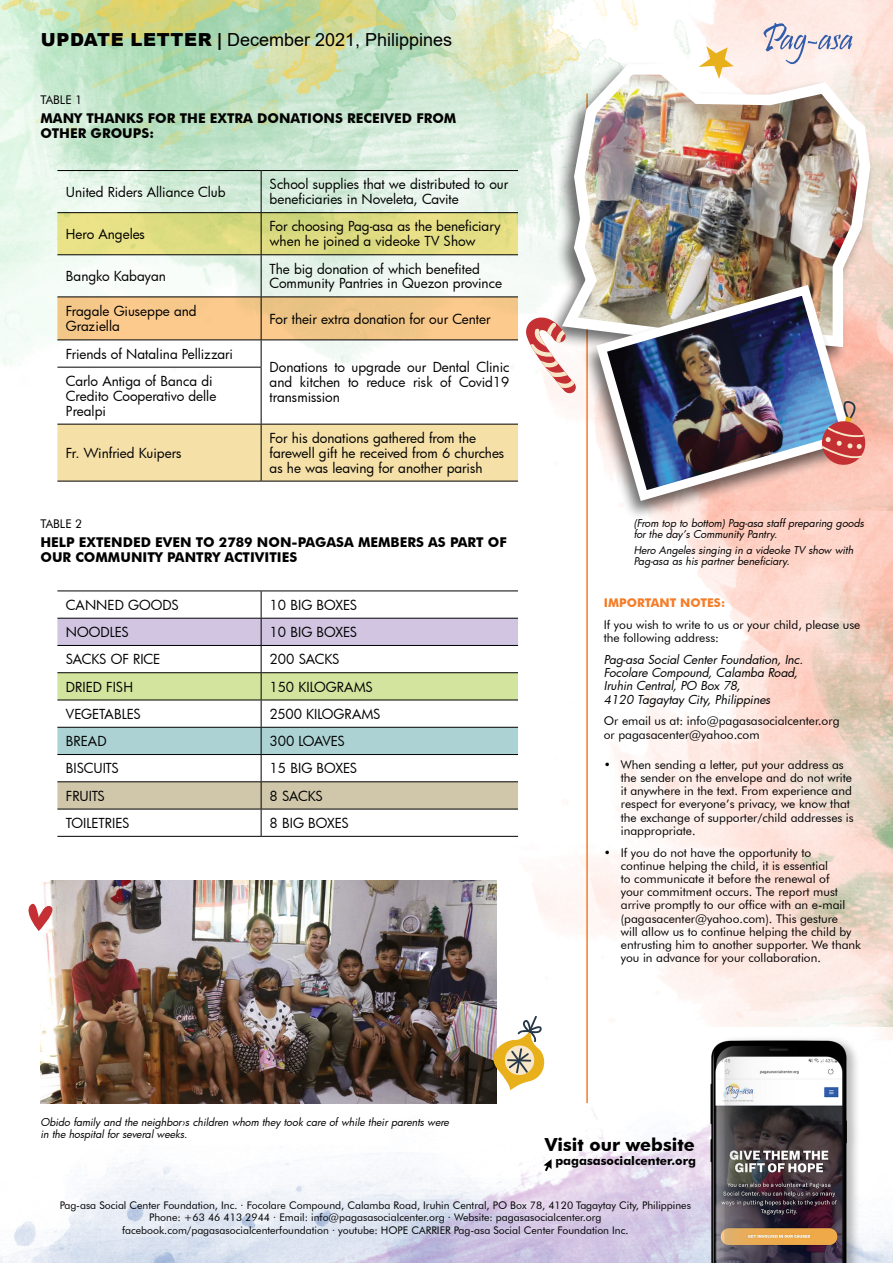
<style>
.page{position:relative;width:893px;height:1263px;background:#fff}
.page>*{position:absolute;margin:0;border:0;box-sizing:border-box;transform-origin:0 0}
.t1{font:18px "Arial";color:#000}
.t2{font:700 18px "Futura BT";color:#000}
.t3{font:13.5px/14.9px "Futura";color:#000}
.t4{font:700 13.5px/14.9px "Futura BT";color:#000}
.t5{font:13.5px "Futura";letter-spacing:-.04em;color:#000}
.t6{font:13.5px "Futura";letter-spacing:-.02em;color:#000}
.t7{font:12px/13.2px "Futura BT";color:#000}
.t8{font:italic 12px/13.2px "Futura";color:#000}
.t9{font:700 12px "Futura BT";color:#000}
.t10{font:700 12px "Futura BT";color:#f57c27}
.t11{font:10.5px/12.6px "Futura BT";color:#000;text-align:center}
.t12{font:italic 10.5px/11.6px "Futura";color:#000}
.s1{font-weight:900}
.s2{font-weight:700}
</style>
<div class="page">
<img style="left:411px;top:423px;width:482px;height:603px">
<img style="left:421px;top:0;width:472px;height:510px">
<hr style="left:586px;top:94px;width:2px;height:1009px;background:#f57c27">
<img style="left:0;top:1069px;width:893px;height:194px">
<img style="left:0;top:0;width:723px;height:405px">
<svg style="left:763px;top:23px;width:90px;height:32px;background:#d6cfd9"></svg>
<svg style="left:57px;top:213px;width:461px;height:41px;background:#dedb82"></svg>
<div style="left:57px;top:425px;width:461px;height:56px;background:#f5e0a8"></div>
<hr style="left:57px;top:170px;width:204px;height:1px;background:#000">
<hr style="left:261px;top:170px;width:257px;height:1px;background:#000">
<hr style="left:261px;top:171px;width:1px;height:41px;background:#000">
<hr style="left:57px;top:212px;width:204px;height:1px;background:#000">
<hr style="left:261px;top:212px;width:257px;height:1px;background:#000">
<hr style="left:261px;top:213px;width:1px;height:41px;background:#000">
<hr style="left:57px;top:254px;width:204px;height:1px;background:#000">
<hr style="left:261px;top:254px;width:257px;height:1px;background:#000">
<hr style="left:261px;top:255px;width:1px;height:41px;background:#000">
<hr style="left:57px;top:296px;width:204px;height:1px;background:#000">
<hr style="left:261px;top:296px;width:257px;height:1px;background:#000">
<svg style="left:57px;top:297px;width:461px;height:70px"></svg>
<hr style="left:57px;top:367px;width:204px;height:1px;background:#000">
<hr style="left:261px;top:367px;width:1px;height:57px;background:#000">
<hr style="left:57px;top:424px;width:204px;height:1px;background:#000">
<hr style="left:261px;top:424px;width:257px;height:1px;background:#000">
<hr style="left:261px;top:424px;width:1px;height:57px;background:#000">
<hr style="left:57px;top:481px;width:204px;height:1px;background:#000">
<hr style="left:261px;top:481px;width:257px;height:1px;background:#000">
<svg style="left:543px;top:1159px;width:9px;height:12px"></svg>
<img style="left:696px;top:1026px;width:167px;height:237px">
<hr style="left:57px;top:590px;width:204px;height:1px;background:#000">
<hr style="left:261px;top:590px;width:257px;height:1px;background:#000">
<svg style="left:57px;top:591px;width:461px;height:245px"></svg>
<hr style="left:57px;top:836px;width:204px;height:1px;background:#000">
<hr style="left:261px;top:836px;width:257px;height:1px;background:#000">
<img style="left:40px;top:880px;width:457px;height:223px">
<div style="left:545px;top:60px;width:330px;height:314px;background:#000;opacity:.57"></div>
<img style="left:554px;top:55px;width:322px;height:306px">
<div style="left:581px;top:284px;width:278px;height:237px;background:#000;opacity:.57"></div>
<img style="left:591px;top:279px;width:267px;height:227px">
<svg style="left:526px;top:314px;width:50px;height:80px"></svg>
<svg style="left:699px;top:46px;width:35px;height:33px"></svg>
<svg style="left:483px;top:1016px;width:65px;height:74px"></svg>
<svg style="left:28px;top:898px;width:30px;height:33px"></svg>
<svg style="left:819px;top:401px;width:49px;height:67px;background:#c68484"></svg>
<h1 class="t1" style="left:41px;top:27px;width:413px"><span class="s1">UPDATE LETTER</span> <span class="s2">|</span> December 2021, Philippines</h1>
<p class="t7" style="left:40px;top:93px;width:43px">TABLE 1</p>
<p class="t4" style="left:40px;top:111px;width:417px">MANY THANKS FOR THE EXTRA DONATIONS RECEIVED FROM<br>OTHER GROUPS:</p>
<p class="t3" style="left:66px;top:184px;width:161px">United Riders Alliance Club</p>
<p class="t3" style="left:270px;top:177px;width:240px">School supplies that we distributed to our beneficiaries in Noveleta, Cavite</p>
<p class="t3" style="left:66px;top:226px;width:81px">Hero Angeles</p>
<p class="t3" style="left:270px;top:219px;width:233px">For choosing Pag-asa as the beneficiary when he joined a videoke TV Show</p>
<p class="t3" style="left:66px;top:268px;width:102px">Bangko Kabayan</p>
<p class="t3" style="left:270px;top:261px;width:234px">The big donation of which benefited<br>Community Pantries in Quezon province</p>
<p class="t3" style="left:66px;top:303px;width:132px">Fragale Giuseppe and<br>Graziella</p>
<p class="t3" style="left:270px;top:311px;width:222px">For their extra donation for our Center</p>
<p class="t3" style="left:66px;top:346px;width:169px">Friends of Natalina Pellizzari</p>
<p class="t3" style="left:270px;top:360px;width:241px;text-align:justify">Donations to upgrade our Dental Clinic and kitchen to reduce risk of Covid19 transmission</p>
<p class="t3" style="left:66px;top:373px;width:152px">Carlo Antiga of Banca di<br>Credito Cooperativo delle<br>Prealpi</p>
<p class="t3" style="left:66px;top:445px;width:117px">Fr. Winfried Kuipers</p>
<p class="t3" style="left:270px;top:430px;width:236px">For his donations gathered from the farewell gift he received from 6 churches as he was leaving for another parish</p>
<p class="t7" style="left:40px;top:517px;width:43px">TABLE 2</p>
<p class="t4" style="left:40px;top:535px;width:468px">HELP EXTENDED EVEN TO 2789 NON-PAGASA MEMBERS AS PART OF<br>OUR COMMUNITY PANTRY ACTIVITIES</p>
<p class="t3" style="left:66px;top:597px;width:115px">CANNED GOODS</p>
<p class="t3" style="left:270px;top:597px;width:89px">10 BIG BOXES</p>
<p class="t3" style="left:66px;top:624px;width:65px">NOODLES</p>
<p class="t3" style="left:270px;top:624px;width:89px">10 BIG BOXES</p>
<p class="t3" style="left:66px;top:651px;width:96px">SACKS OF RICE</p>
<p class="t6" style="left:270px;top:650px;width:71px">200 SACKS</p>
<p class="t3" style="left:66px;top:679px;width:69px">DRIED FISH</p>
<p class="t3" style="left:270px;top:679px;width:105px">150 KILOGRAMS</p>
<p class="t3" style="left:66px;top:706px;width:77px">VEGETABLES</p>
<p class="t3" style="left:270px;top:706px;width:113px">2500 KILOGRAMS</p>
<p class="t3" style="left:66px;top:733px;width:42px">BREAD</p>
<p class="t5" style="left:270px;top:732px;width:77px">300 LOAVES</p>
<p class="t3" style="left:66px;top:761px;width:55px">BISCUITS</p>
<p class="t3" style="left:270px;top:761px;width:89px">15 BIG BOXES</p>
<p class="t3" style="left:66px;top:788px;width:41px">FRUITS</p>
<p class="t3" style="left:270px;top:788px;width:55px">8 SACKS</p>
<p class="t3" style="left:66px;top:815px;width:65px">TOILETRIES</p>
<p class="t3" style="left:270px;top:815px;width:81px">8 BIG BOXES</p>
<p class="t12" style="left:634px;top:517px;width:232px">(From top to bottom) Pag-asa staff preparing goods for the day’s Community Pantry.</p>
<p class="t12" style="left:634px;top:544px;width:221px">Hero Angeles singing in a videoke TV show with<br>Pag-asa as his partner beneficiary.</p>
<p class="t10" style="left:604px;top:596px;width:123px">IMPORTANT NOTES:</p>
<p class="t7" style="left:604px;top:618px;width:258px">If you wish to write to us or your child, please use the following address:</p>
<p class="t8" style="left:604px;top:653px;width:201px">Pag-asa Social Center Foundation, Inc.<br>Focolare Compound, Calamba Road, Iruhin Central, PO Box 78,<br>4120 Tagaytay City, Philippines</p>
<p class="t7" style="left:604px;top:714px;width:237px">Or email us at: info@pagasasocialcenter.org or pagasacenter@yahoo.com</p>
<p class="t7" style="left:621px;top:758px;width:234px;text-indent:-17px">• When sending a letter, put your address as the sender on the envelope and do not write it anywhere in the text. From experience and respect for everyone’s privacy, we know that the exchange of supporter/child addresses is inappropriate.</p>
<p class="t7" style="left:621px;top:845px;width:242px;text-indent:-17px">• If you do not have the opportunity to<br>continue helping the child, it is essential<br>to communicate it before the renewal of<br>your commitment occurs. The report must arrive promptly to our office with an e-mail (pagasacenter@yahoo.com). This gesture<br>will allow us to continue helping the child by entrusting him to another supporter. We thank you in advance for your collaboration.</p>
<p class="t12" style="left:40px;top:1116px;width:410px">Obido family and the neighbor›s children whom they took care of while their parents were in the hospital for several weeks.</p>
<h1 class="t2" style="left:545px;top:1133px;width:151px">Visit our website</h1>
<p class="t9" style="left:555px;top:1153px;width:142px">pagasasocialcenter.org</p>
<p class="t11" style="left:60px;top:1198px;width:633px">Pag-asa Social Center Foundation, Inc. · Focolare Compound, Calamba Road, Iruhin Central, PO Box 78, 4120 Tagaytay City, Philippines<br>Phone: +63 46 413 2944 · Email: info@pagasasocialcenter.org · Website: pagasasocialcenter.org facebook.com/pagasasocialcenterfoundation · youtube: HOPE CARRIER Pag-asa Social Center Foundation Inc.</p>
</div>
